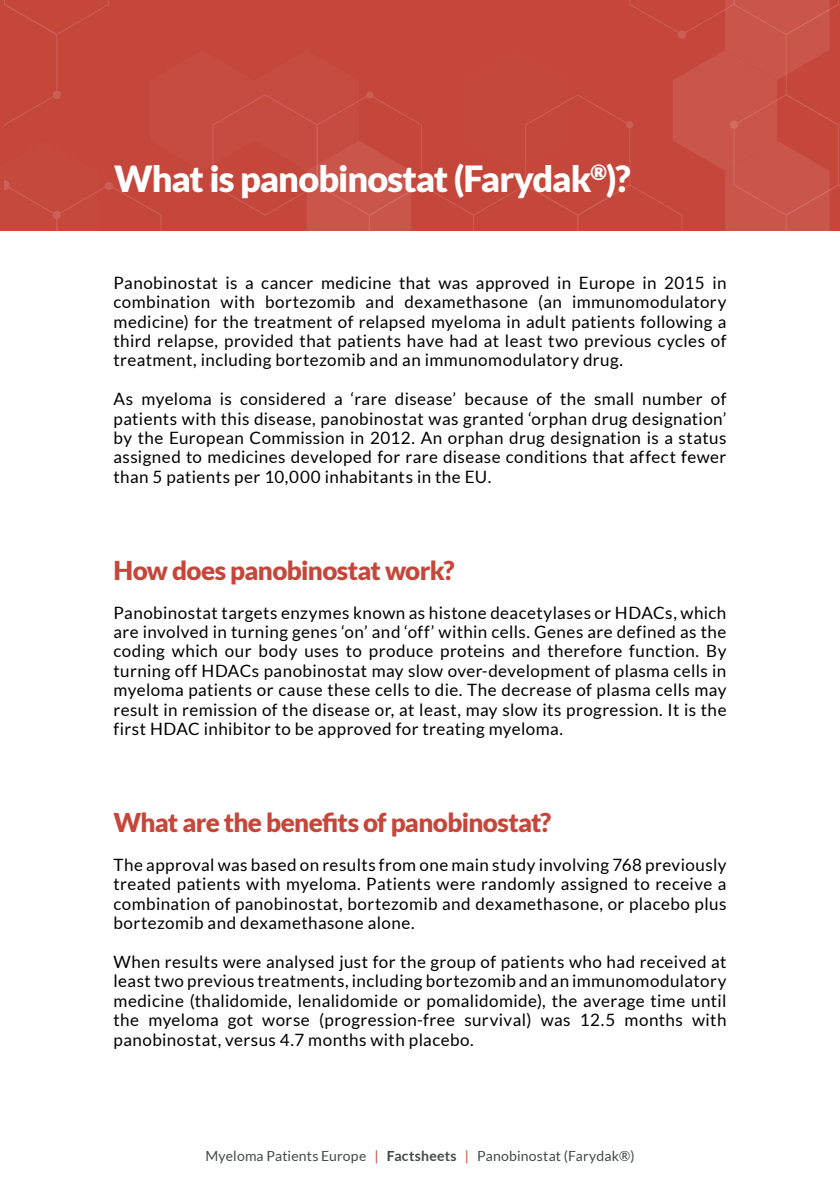
<style>
.page{position:relative;width:840px;height:1191px;background:#fff}
.page>*{position:absolute;margin:0;border:0;box-sizing:border-box;transform-origin:0 0}
.t1{font:900 36px "Lato";letter-spacing:-.03em;color:#fff}
.t2{font:900 26px "Lato";letter-spacing:-.025em;color:#c5463b}
.t3{font:17px/19.4px "Lato";letter-spacing:.025em;color:#000;text-align:justify}
.t4{font:14px "Lato";letter-spacing:.01em;color:#444849}
.s1{color:#c5463b}
.s2{font-weight:700}
</style>
<div class="page">
<svg style="left:0;top:0;width:839px;height:230px;background:#c6493e"></svg>
<div style="left:366px;top:91px;width:7px;height:7px;background:#cc5f55;border-radius:50%"></div>
<div style="left:626px;top:121px;width:7px;height:7px;background:#cc5f55;border-radius:50%"></div>
<svg style="left:209px;top:181px;width:7px;height:8px"></svg>
<div style="left:677px;top:30px;width:8px;height:9px;background:#cc5f55;border-radius:50%"></div>
<div style="left:52px;top:211px;width:9px;height:8px;background:#cd6158;border-radius:50%"></div>
<div style="left:105px;top:182px;width:8px;height:8px;background:#cc5f55;border-radius:50%"></div>
<div style="left:52px;top:91px;width:9px;height:8px;background:#cc5f55;border-radius:50%"></div>
<svg style="left:729px;top:120px;width:8px;height:9px"></svg>
<h1 class="t1" style="left:114px;top:157px;width:518px">What is panobinostat (Farydak<sup>®</sup>)?</h1>
<p class="t3" style="left:113px;top:273px;width:614px">Panobinostat is a cancer medicine that was approved in Europe in 2015 in combination with bortezomib and dexamethasone (an immunomodulatory medicine) for the treatment of relapsed myeloma in adult patients following a third relapse, provided that patients have had at least two previous cycles of treatment, including bortezomib and an immunomodulatory drug.</p>
<p class="t3" style="left:113px;top:389px;width:614px">As myeloma is considered a ‘rare disease’ because of the small number of patients with this disease, panobinostat was granted ‘orphan drug designation’ by the European Commission in 2012. An orphan drug designation is a status assigned to medicines developed for rare disease conditions that affect fewer than 5 patients per 10,000 inhabitants in the EU.</p>
<h2 class="t2" style="left:113px;top:555px;width:342px">How does panobinostat work?</h2>
<p class="t3" style="left:113px;top:602px;width:614px">Panobinostat targets enzymes known as histone deacetylases or HDACs, which are involved in turning genes ‘on’ and ‘off’ within cells. Genes are defined as the coding which our body uses to produce proteins and therefore function. By turning off HDACs panobinostat may slow over-development of plasma cells in myeloma patients or cause these cells to die. The decrease of plasma cells may result in remission of the disease or, at least, may slow its progression. It is the first HDAC inhibitor to be approved for treating myeloma.</p>
<h2 class="t2" style="left:113px;top:807px;width:439px">What are the benefits of panobinostat?</h2>
<p class="t3" style="left:113px;top:855px;width:614px">The approval was based on results from one main study involving 768 previously treated patients with myeloma. Patients were randomly assigned to receive a combination of panobinostat, bortezomib and dexamethasone, or placebo plus bortezomib and dexamethasone alone.</p>
<p class="t3" style="left:113px;top:952px;width:614px">When results were analysed just for the group of patients who had received at least two previous treatments, including bortezomib and an immunomodulatory medicine (thalidomide, lenalidomide or pomalidomide), the average time until the myeloma got worse (progression-free survival) was 12.5 months with panobinostat, versus 4.7 months with placebo.</p>
<p class="t4" style="left:205px;top:1148px;width:430px">Myeloma Patients Europe <span class="s1">|</span> <span class="s2">Factsheets</span> <span class="s1">|</span> Panobinostat (Farydak®)</p>
</div>
